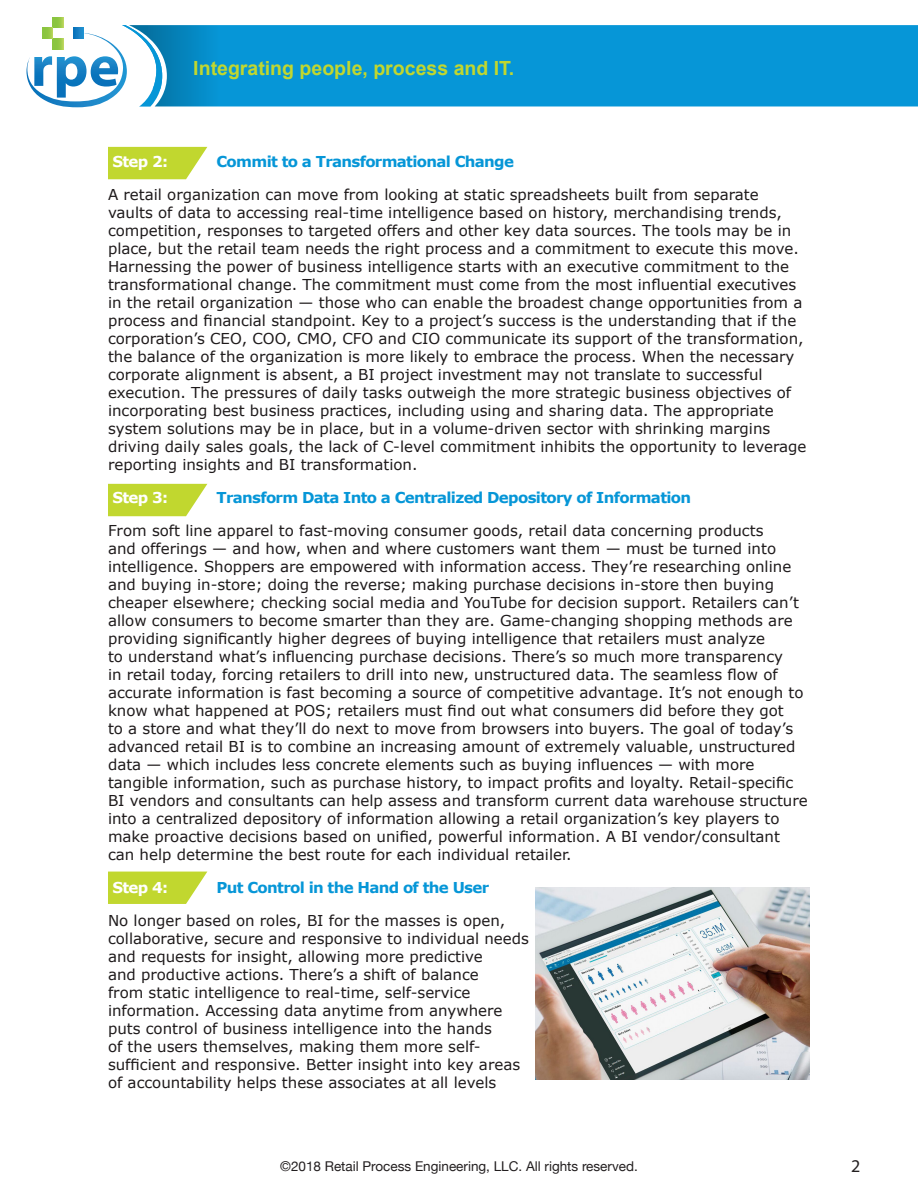
<style>
.page{position:relative;width:918px;height:1188px;background:#fff}
.page>*{position:absolute;margin:0;border:0;box-sizing:border-box;transform-origin:0 0}
.t1{font:700 19.5px "Arial";color:#c1d72f}
.t2{font:18px "Myriad Pro";color:#231f20}
.t3{font:15px/18px "Verdana";color:#1e1a1b}
.t4{font:700 15px "Verdana";letter-spacing:-.045em;color:#0696d7}
.t5{font:700 15px "Verdana";letter-spacing:-.045em;color:#fff}
.t6{font:13.5px "Helvetica Neue";color:#231f20}
</style>
<div class="page">
<svg style="left:162px;top:25px;width:756px;height:81px;background:#0695d5"></svg>
<svg style="left:27px;top:17px;width:135px;height:90px"></svg>
<svg style="left:108px;top:147px;width:99px;height:32px;background:#c7db44"></svg>
<svg style="left:108px;top:484px;width:99px;height:32px;background:#c7db44"></svg>
<svg style="left:108px;top:872px;width:99px;height:32px;background:#c7db45"></svg>
<img style="left:536px;top:888px;width:274px;height:192px">
<p class="t1" style="left:193px;top:57px;width:323px">Integrating people, process and IT.</p>
<p class="t5" style="left:112px;top:152px;width:57px">Step 2:</p>
<p class="t4" style="left:216px;top:152px;width:299px">Commit to a Transformational Change</p>
<p class="t3" style="left:108px;top:186px;width:700px">A retail organization can move from looking at static spreadsheets built from separate vaults of data to accessing real-time intelligence based on history, merchandising trends, competition, responses to targeted offers and other key data sources. The tools may be in place, but the retail team needs the right process and a commitment to execute this move.<br>Harnessing the power of business intelligence starts with an executive commitment to the transformational change. The commitment must come from the most influential executives in the retail organization — those who can enable the broadest change opportunities from a process and financial standpoint. Key to a project’s success is the understanding that if the corporation’s CEO, COO, CMO, CFO and CIO communicate its support of the transformation, the balance of the organization is more likely to embrace the process. When the necessary corporate alignment is absent, a BI project investment may not translate to successful execution. The pressures of daily tasks outweigh the more strategic business objectives of incorporating best business practices, including using and sharing data. The appropriate system solutions may be in place, but in a volume-driven sector with shrinking margins driving daily sales goals, the lack of C-level commitment inhibits the opportunity to leverage reporting insights and BI transformation.</p>
<p class="t5" style="left:112px;top:488px;width:57px">Step 3:</p>
<p class="t4" style="left:216px;top:488px;width:476px">Transform Data Into a Centralized Depository of Information</p>
<p class="t3" style="left:108px;top:522px;width:701px">From soft line apparel to fast-moving consumer goods, retail data concerning products<br>and offerings — and how, when and where customers want them — must be turned into intelligence. Shoppers are empowered with information access. They’re researching online and buying in-store; doing the reverse; making purchase decisions in-store then buying cheaper elsewhere; checking social media and YouTube for decision support. Retailers can’t allow consumers to become smarter than they are. Game-changing shopping methods are providing significantly higher degrees of buying intelligence that retailers must analyze<br>to understand what’s influencing purchase decisions. There’s so much more transparency<br>in retail today, forcing retailers to drill into new, unstructured data. The seamless flow of accurate information is fast becoming a source of competitive advantage. It’s not enough to know what happened at POS; retailers must find out what consumers did before they got<br>to a store and what they’ll do next to move from browsers into buyers. The goal of today’s advanced retail BI is to combine an increasing amount of extremely valuable, unstructured data — which includes less concrete elements such as buying influences — with more tangible information, such as purchase history, to impact profits and loyalty. Retail-specific BI vendors and consultants can help assess and transform current data warehouse structure into a centralized depository of information allowing a retail organization’s key players to make proactive decisions based on unified, powerful information. A BI vendor/consultant can help determine the best route for each individual retailer.</p>
<p class="t5" style="left:112px;top:878px;width:57px">Step 4:</p>
<p class="t4" style="left:216px;top:878px;width:274px">Put Control in the Hand of the User</p>
<p class="t3" style="left:108px;top:912px;width:422px">No longer based on roles, BI for the masses is open, collaborative, secure and responsive to individual needs and requests for insight, allowing more predictive<br>and productive actions. There’s a shift of balance<br>from static intelligence to real-time, self-service information. Accessing data anytime from anywhere puts control of business intelligence into the hands<br>of the users themselves, making them more self&shy;sufficient and responsive. Better insight into key areas of accountability helps these associates at all levels</p>
<p class="t6" style="left:280px;top:1156px;width:359px">©2018 Retail Process Engineering, LLC. All rights reserved.</p>
<p class="t2" style="left:851px;top:1154px;width:11px">2</p>
</div>
